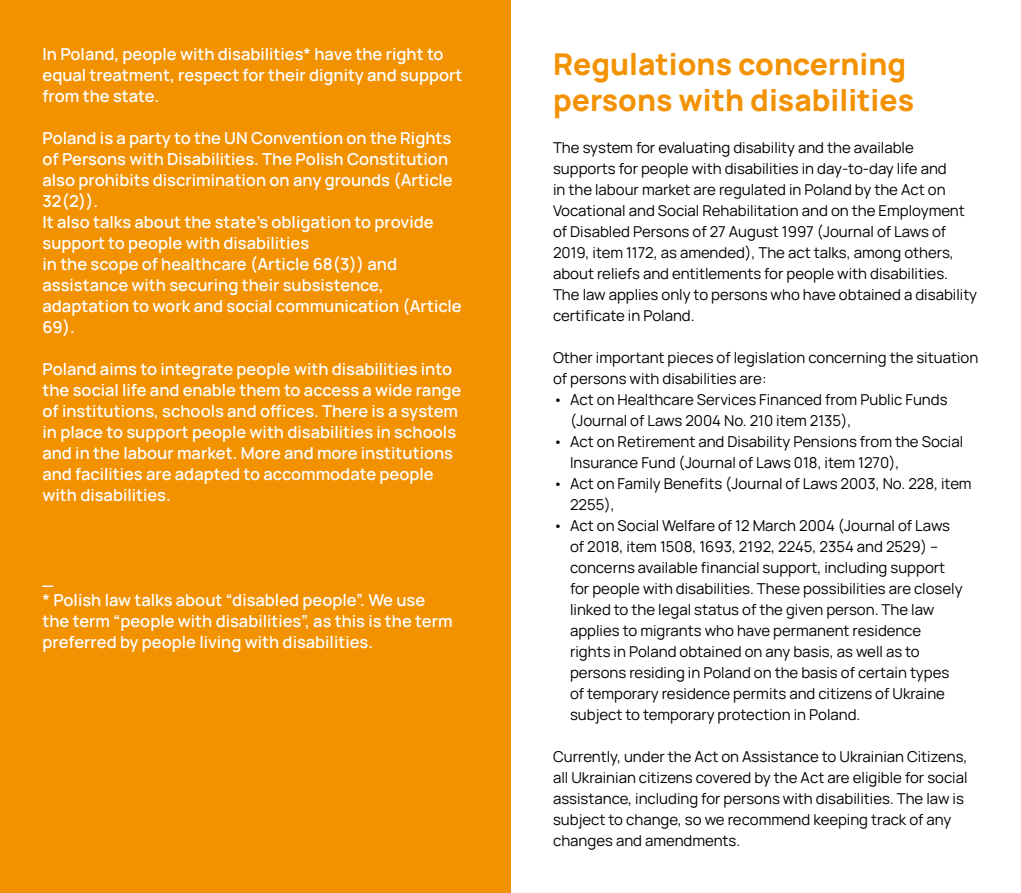
<style>
.page{position:relative;width:1021px;height:893px;background:#fff}
.page>*{position:absolute;margin:0;border:0;box-sizing:border-box;transform-origin:0 0}
.t1{font:800 30px/36px "Manrope";color:#f39200}
.t2{font:600 16.5px/21px "Manrope";color:#fff}
.t3{font:15px/21px "Manrope";color:#000}
</style>
<div class="page">
<div style="left:0;top:0;width:510px;height:893px;background:#f39200"></div>
<p class="t2" style="left:43px;top:43px;width:421px">In Poland, people with disabilities* have the right to equal treatment, respect for their dignity and support from the state.</p>
<p class="t2" style="left:43px;top:127px;width:421px">Poland is a party to the UN Convention on the Rights of Persons with Disabilities. The Polish Constitution also prohibits discrimination on any grounds (Article 32(2)).<br>It also talks about the state’s obligation to provide support to people with disabilities<br>in the scope of healthcare (Article 68(3)) and assistance with securing their subsistence, adaptation to work and social communication (Article 69).</p>
<p class="t2" style="left:43px;top:358px;width:420px">Poland aims to integrate people with disabilities into the social life and enable them to access a wide range of institutions, schools and offices. There is a system in place to support people with disabilities in schools and in the labour market. More and more institutions and facilities are adapted to accommodate people with disabilities.</p>
<p class="t2" style="left:43px;top:568px;width:411px">_<br>* Polish law talks about “disabled people”. We use the term “people with disabilities”, as this is the term preferred by people living with disabilities.</p>
<h1 class="t1" style="left:553px;top:44px;width:362px">Regulations concerning persons with disabilities</h1>
<p class="t3" style="left:553px;top:136px;width:425px">The system for evaluating disability and the available supports for people with disabilities in day-to-day life and<br>in the labour market are regulated in Poland by the Act on Vocational and Social Rehabilitation and on the Employment of Disabled Persons of 27 August 1997 (Journal of Laws of 2019, item 1172, as amended), The act talks, among others, about reliefs and entitlements for people with disabilities.<br>The law applies only to persons who have obtained a disability certificate in Poland.</p>
<p class="t3" style="left:553px;top:346px;width:427px">Other important pieces of legislation concerning the situation of persons with disabilities are:</p>
<p class="t3" style="left:570px;top:388px;width:379px;text-indent:-17px">• Act on Healthcare Services Financed from Public Funds (Journal of Laws 2004 No. 210 item 2135),</p>
<p class="t3" style="left:570px;top:430px;width:395px;text-indent:-17px">• Act on Retirement and Disability Pensions from the Social<br>Insurance Fund (Journal of Laws 018, item 1270),</p>
<p class="t3" style="left:570px;top:472px;width:403px;text-indent:-17px">• Act on Family Benefits (Journal of Laws 2003, No. 228, item<br>2255),</p>
<p class="t3" style="left:570px;top:514px;width:394px;text-indent:-17px">• Act on Social Welfare of 12 March 2004 (Journal of Laws of 2018, item 1508, 1693, 2192, 2245, 2354 and 2529) – concerns available financial support, including support for people with disabilities. These possibilities are closely linked to the legal status of the given person. The law applies to migrants who have permanent residence rights in Poland obtained on any basis, as well as to persons residing in Poland on the basis of certain types of temporary residence permits and citizens of Ukraine subject to temporary protection in Poland.</p>
<p class="t3" style="left:553px;top:745px;width:416px">Currently, under the Act on Assistance to Ukrainian Citizens, all Ukrainian citizens covered by the Act are eligible for social assistance, including for persons with disabilities. The law is subject to change, so we recommend keeping track of any changes and amendments.</p>
</div>
